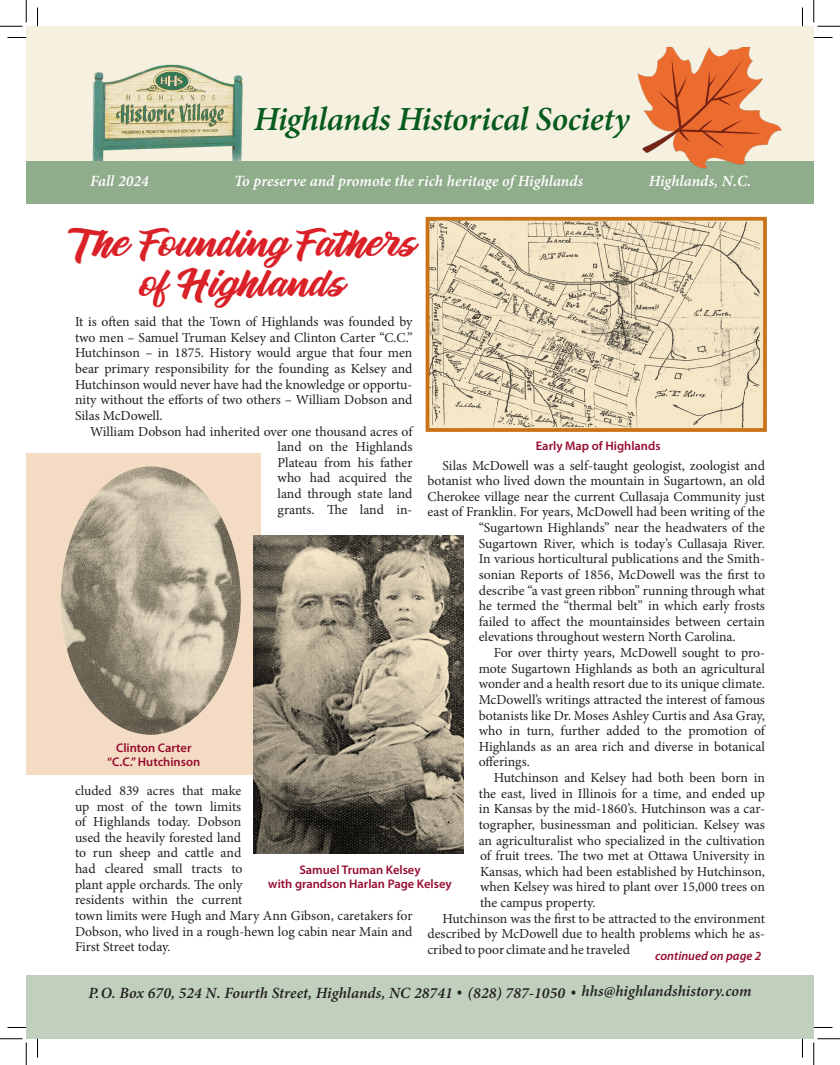
<style>
.page{position:relative;width:840px;height:1065px;background:#fff}
.page>*{position:absolute;margin:0;border:0;box-sizing:border-box;transform-origin:0 0}
.t1{font:37.5px/40px "Andora Demo";letter-spacing:.02em;color:#da2128;text-align:center;scale:1.15 1}
.t2{font:italic 600 33.75px "Minion Pro";letter-spacing:-.01em;color:#075a1e}
.t3{font:italic 600 15.62px "Minion Pro";letter-spacing:.005em;color:#231f20}
.t4{font:italic 600 15.62px "Minion Pro";color:#fff}
.t5{font:13.75px/15.6px "Minion Pro";color:#231f20;text-align:justify}
.t6{font:600 12.5px "Myriad Pro";color:#960b2e}
.t7{font:italic 600 12.5px "Myriad Pro";color:#960b2e}
</style>
<div class="page">
<div style="left:26px;top:453px;width:235px;height:321px;background:#f4dbc3"></div>
<div style="left:26px;top:160px;width:788px;height:43px;background:#90ad8b"></div>
<img style="left:26px;top:26px;width:788px;height:134px">
<div style="left:26px;top:975px;width:788px;height:64px;background:#c0d0bd"></div>
<img style="left:635px;top:48px;width:146px;height:121px">
<img style="left:431px;top:222px;width:331px;height:205px">
<div style="left:426px;top:217px;width:341px;height:215px;border:4px solid #ca7217"></div>
<img style="left:254px;top:535px;width:210px;height:319px">
<img style="left:61px;top:467px;width:180px;height:268px">
<svg style="left:8px;top:37px;width:18px;height:1px"></svg>
<svg style="left:814px;top:37px;width:18px;height:1px"></svg>
<svg style="left:8px;top:1027px;width:18px;height:1px"></svg>
<svg style="left:814px;top:1027px;width:18px;height:1px"></svg>
<svg style="left:37px;top:8px;width:1px;height:18px"></svg>
<svg style="left:37px;top:1039px;width:1px;height:19px"></svg>
<svg style="left:802px;top:8px;width:1px;height:18px"></svg>
<svg style="left:802px;top:1039px;width:1px;height:19px"></svg>
<svg style="left:0;top:0;width:27px;height:27px"></svg>
<svg style="left:0;top:1039px;width:27px;height:26px"></svg>
<svg style="left:814px;top:0;width:26px;height:27px"></svg>
<svg style="left:814px;top:1039px;width:26px;height:26px"></svg>
<p class="t2" style="left:254px;top:95px;width:377px">Highlands Historical Society</p>
<p class="t4" style="left:90px;top:170px;width:60px">Fall 2024</p>
<p class="t4" style="left:234px;top:170px;width:351px">To preserve and promote the rich heritage of Highlands</p>
<p class="t1" style="left:68px;top:227px;width:303px">The Founding Fathers of Highlands</p>
<p class="t4" style="left:649px;top:170px;width:104px">Highlands, N.C.</p>
<p class="t5" style="left:75px;top:314px;width:339px">It is often said that the Town of Highlands was founded by two men – Samuel Truman Kelsey and Clinton Carter “C.C.” Hutchinson – in 1875. History would argue that four men bear primary responsibility for the founding as Kelsey and Hutchinson would never have had the knowledge or opportu&shy;nity without the efforts of two others – William Dobson and Silas McDowell.</p>
<p class="t5" style="left:278px;top:423px;width:137px;text-indent:-188px">William Dobson had inherited over one thousand acres of land on the Highlands Plateau from his father who had acquired the land through state land grants. The land in-</p>
<p class="t6" style="left:536px;top:438px;width:126px">Early Map of Highlands</p>
<p class="t5" style="left:442px;top:457px;width:324px">Silas McDowell was a self-taught geologist, zoologist and</p>
<p class="t5" style="left:428px;top:473px;width:339px">botanist who lived down the mountain in Sugartown, an old</p>
<p class="t5" style="left:428px;top:489px;width:339px">Cherokee village near the current Cullasaja Community just</p>
<p class="t5" style="left:428px;top:504px;width:339px">east of Franklin. For years, McDowell had been writing of the</p>
<p class="t5" style="left:479px;top:520px;width:288px">“Sugartown Highlands” near the headwaters of the</p>
<p class="t5" style="left:479px;top:536px;width:288px">Sugartown River, which is today’s Cullasaja River.</p>
<p class="t5" style="left:479px;top:551px;width:288px">In various horticultural publications and the Smith-</p>
<p class="t5" style="left:479px;top:567px;width:288px">sonian Reports of 1856, McDowell was the first to</p>
<p class="t5" style="left:479px;top:582px;width:288px">describe “a vast green ribbon” running through what</p>
<p class="t5" style="left:479px;top:598px;width:288px">he termed the “thermal belt” in which early frosts</p>
<p class="t5" style="left:479px;top:614px;width:288px">failed to affect the mountainsides between certain</p>
<p class="t5" style="left:479px;top:629px;width:259px">elevations throughout western North Carolina.</p>
<p class="t5" style="left:479px;top:645px;width:288px;text-indent:15px">For over thirty years, McDowell sought to pro&shy;mote Sugartown Highlands as both an agricultural wonder and a health resort due to its unique climate.<br>McDowell’s writings attracted the interest of famous botanists like Dr. Moses Ashley Curtis and Asa Gray, who in turn, further added to the promotion of Highlands as an area rich and diverse in botanical offerings.</p>
<p class="t5" style="left:479px;top:770px;width:288px;text-indent:15px">Hutchinson and Kelsey had both been born in the east, lived in Illinois for a time, and ended up in Kansas by the mid-1860’s. Hutchinson was a car&shy;tographer, businessman and politician. Kelsey was an agriculturalist who specialized in the cultivation of fruit trees. The two met at Ottawa University in Kansas, which had been established by Hutchinson, when Kelsey was hired to plant over 15,000 trees on the campus property.</p>
<p class="t5" style="left:428px;top:911px;width:339px;text-indent:15px">Hutchinson was the first to be attracted to the environment described by McDowell due to health problems which he as&shy;cribed to poor climate and he traveled</p>
<p class="t6" style="left:116px;top:740px;width:77px">Clinton Carter</p>
<p class="t6" style="left:107px;top:754px;width:94px">“C.C.” Hutchinson</p>
<p class="t5" style="left:75px;top:783px;width:339px;text-align:left">cluded 839 acres that make<br>up most of the town limits<br>of Highlands today. Dobson<br>used the heavily forested land<br>to run sheep and cattle and<br>had cleared small tracts to<br>plant apple orchards. The only<br>residents within the current<br>town limits were Hugh and Mary Ann Gibson, caretakers for<br>Dobson, who lived in a rough-hewn log cabin near Main and<br>First Street today.</p>
<p class="t3" style="left:88px;top:982px;width:665px">P.O. Box 670, 524 N. Fourth Street, Highlands, NC 28741 • (828) 787-1050 • hhs@highlandshistory.com</p>
<p class="t6" style="left:299px;top:862px;width:123px">Samuel Truman Kelsey</p>
<p class="t6" style="left:268px;top:875px;width:185px">with grandson Harlan Page Kelsey</p>
<p class="t7" style="left:655px;top:948px;width:107px">continued on page 2</p>
</div>
